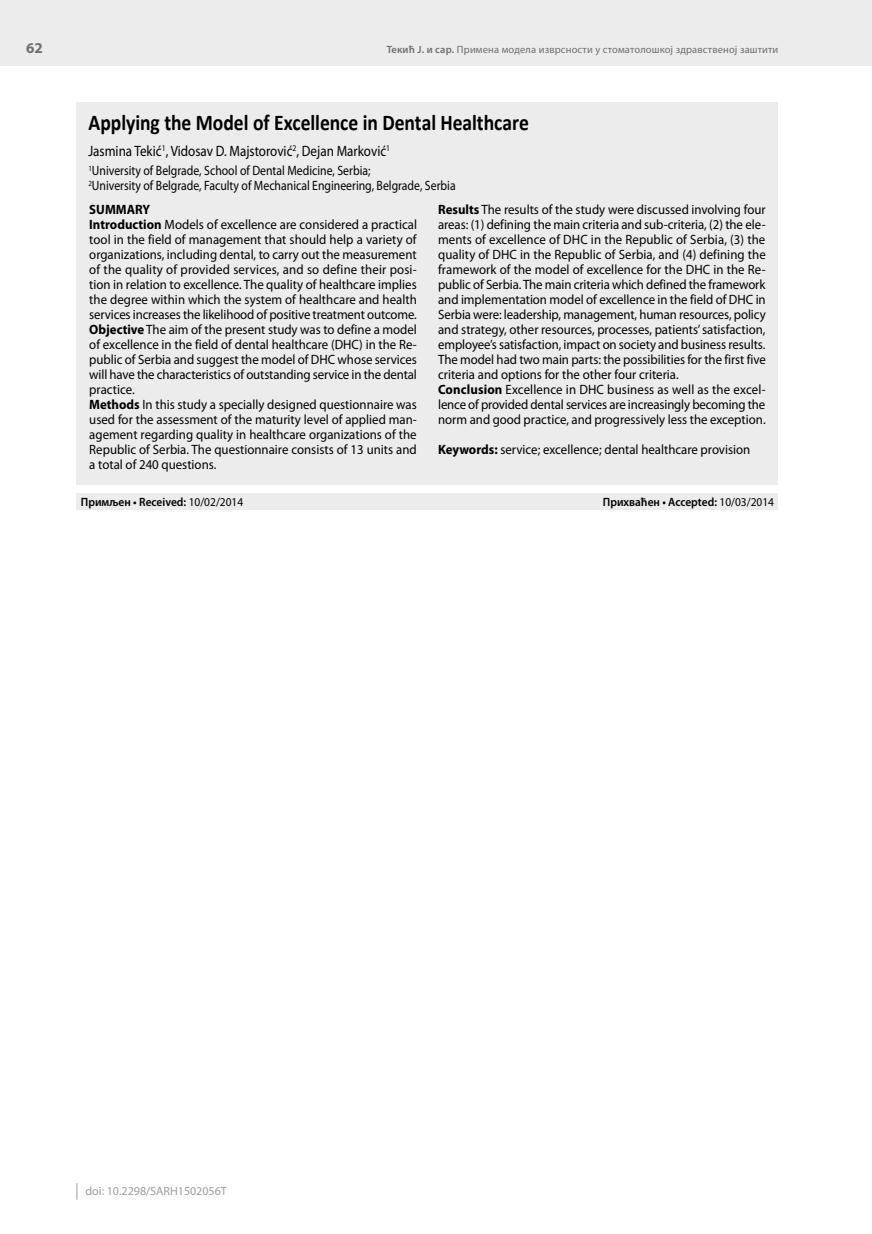
<style>
.page{position:relative;width:872px;height:1234px;background:#fff}
.page>*{position:absolute;margin:0;border:0;box-sizing:border-box;transform-origin:0 0}
.t1{font:700 22.5px "Calibri";color:#000;scale:.87 1}
.t2{font:15px "Myriad Pro";color:#000;scale:.87 1}
.t3{font:700 15px "Myriad Pro";color:#6f6f6e}
.t4{font:13.5px/15px "Myriad Pro";color:#000;scale:.95 1}
.t5{font:13.5px/15px "Myriad Pro";color:#000;scale:.87 1}
.t6{font:600 12px "Myriad Pro";color:#000;scale:.95 1}
.t7{font:12px "Myriad Pro";color:#9c9d9d}
.t8{font:10.5px "Myriad Pro";letter-spacing:.015em;color:#6f6f6e}
.s1{font-weight:600}
.s2{font-weight:700}
.s3{font-weight:400}
</style>
<div class="page">
<div style="left:0;top:0;width:872px;height:66px;background:#ececed"></div>
<svg style="left:77px;top:1183px;width:1px;height:16px"></svg>
<div style="left:77px;top:102px;width:701px;height:382px;background:#ececed"></div>
<div style="left:77px;top:493px;width:701px;height:16px;background:#ececed"></div>
<p class="t3" style="left:26px;top:40px;width:18px">62</p>
<p class="t8" style="left:387px;top:44px;width:393px"><span class="s1">Текић Ј. и сар.</span> Примена модела изврсности у стоматолошкој здравственој заштити</p>
<h1 class="t1" style="left:88px;top:108px;width:508px">Applying the Model of Excellence in Dental Healthcare</h1>
<p class="t2" style="left:88px;top:143px;width:348px">Jasmina Tekić<sup>1</sup>, Vidosav D. Majstorović<sup>2</sup>, Dejan Marković<sup>1</sup></p>
<p class="t5" style="left:88px;top:163px;width:423px"><sup>1</sup>University of Belgrade, School of Dental Medicine, Serbia;<br><sup>2</sup>University of Belgrade, Faculty of Mechanical Engineering, Belgrade, Serbia</p>
<p class="t4" style="left:89px;top:202px;width:346px"><span class="s2">SUMMARY<br>Introduction</span> Models of excellence are considered a practical tool in the field of management that should help a variety of organizations, including dental, to carry out the measurement of the quality of provided services, and so define their posi&shy;tion in relation to excellence. The quality of healthcare implies the degree within which the system of healthcare and health services increases the likelihood of positive treatment outcome.<br><span class="s2">Objective</span> The aim of the present study was to define a model of excellence in the field of dental healthcare (DHC) in the Re&shy;public of Serbia and suggest the model of DHC whose services will have the characteristics of outstanding service in the dental practice.<br><span class="s2">Methods</span> In this study a specially designed questionnaire was used for the assessment of the maturity level of applied man&shy;agement regarding quality in healthcare organizations of the Republic of Serbia. The questionnaire consists of 13 units and a total of 240 questions.</p>
<p class="t4" style="left:438px;top:202px;width:346px"><span class="s2">Results</span> The results of the study were discussed involving four areas: (1) defining the main criteria and sub-criteria, (2) the ele&shy;ments of excellence of DHC in the Republic of Serbia, (3) the quality of DHC in the Republic of Serbia, and (4) defining the framework of the model of excellence for the DHC in the Re&shy;public of Serbia. The main criteria which defined the framework and implementation model of excellence in the field of DHC in Serbia were: leadership, management, human resources, policy and strategy, other resources, processes, patients’ satisfaction, employee’s satisfaction, impact on society and business results.<br>The model had two main parts: the possibilities for the first five criteria and options for the other four criteria.<br><span class="s2">Conclusion</span> Excellence in DHC business as well as the excel&shy;lence of provided dental services are increasingly becoming the norm and good practice, and progressively less the exception.</p>
<p class="t4" style="left:438px;top:442px;width:330px"><span class="s2">Keywords:</span> service; excellence; dental healthcare provision</p>
<p class="t6" style="left:81px;top:495px;width:173px">Примљен • Received: <span class="s3">10/02/2014</span></p>
<p class="t6" style="left:603px;top:495px;width:182px">Прихваћен • Accepted: <span class="s3">10/03/2014</span></p>
<p class="t7" style="left:86px;top:1184px;width:143px">doi: 10.2298/SARH1502056T</p>
</div>
